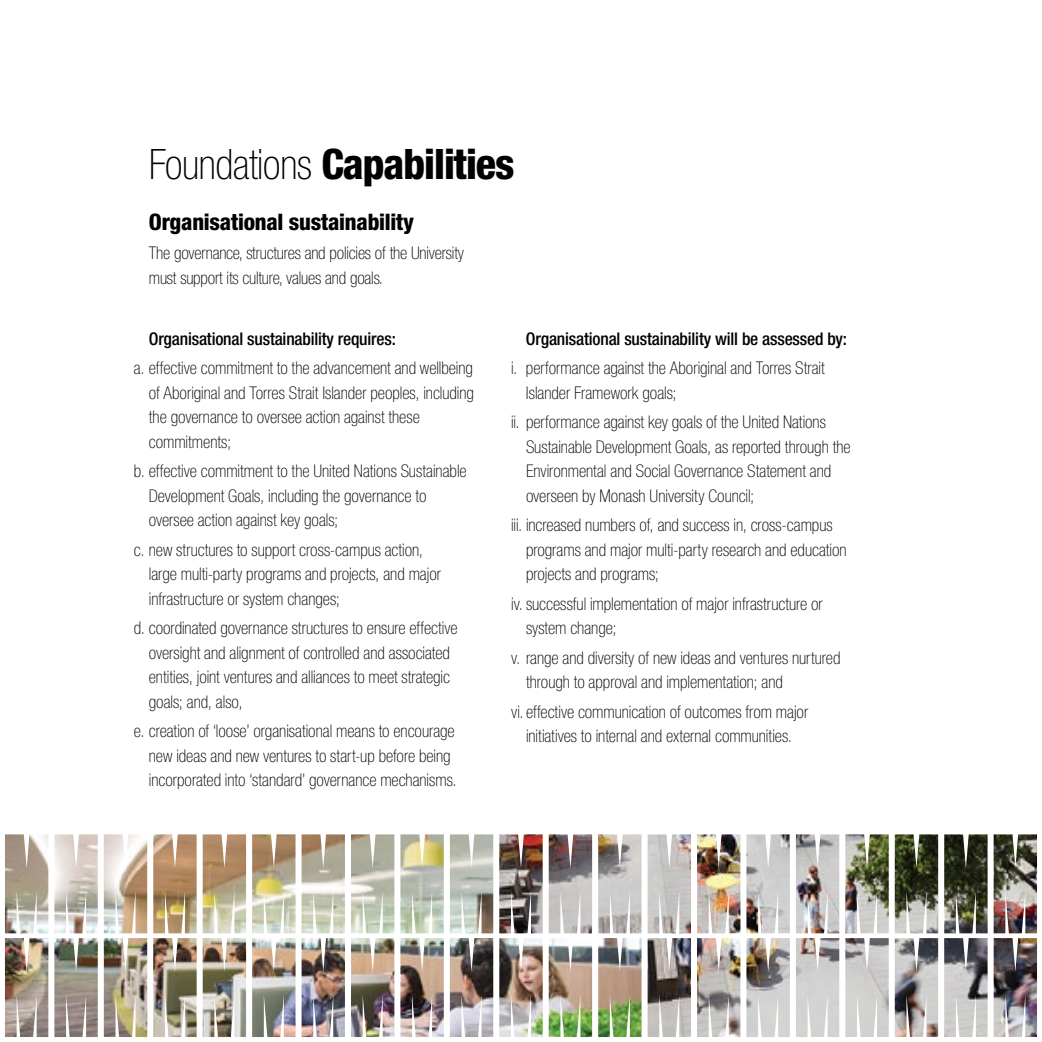
<style>
.page{position:relative;width:1042px;height:1042px;background:#fff}
.page>*{position:absolute;margin:0;border:0;box-sizing:border-box;transform-origin:0 0}
.t1{font:800 condensed 42px "Helvetica Neue LT Std";letter-spacing:-.025em;color:#000}
.t2{font:800 condensed 22.75px "Helvetica Neue LT Std";letter-spacing:-.01em;color:#000}
.t3{font:100 condensed 17.5px/24.5px "Helvetica Neue LT Std";color:#000}
.t4{font:500 condensed 17.5px "Helvetica Neue LT Std";letter-spacing:-.01em;color:#000}
.s1{font-weight:100}
</style>
<div class="page">
<img style="left:5px;top:834px;width:1032px;height:203px">
<h1 class="t1" style="left:149px;top:138px;width:367px"><span class="s1">Foundations</span> Capabilities</h1>
<h2 class="t2" style="left:149px;top:207px;width:267px">Organisational sustainability</h2>
<p class="t3" style="left:149px;top:240px;width:316px">The governance, structures and policies of the University must support its culture, values and goals.</p>
<p class="t4" style="left:149px;top:328px;width:249px">Organisational sustainability requires:</p>
<p class="t3" style="left:149px;top:356px;width:326px;text-indent:-15px">a. effective commitment to the advancement and wellbeing of Aboriginal and Torres Strait Islander peoples, including the governance to oversee action against these commitments;</p>
<p class="t3" style="left:149px;top:459px;width:319px;text-indent:-15px">b. effective commitment to the United Nations Sustainable<br>Development Goals, including the governance to oversee action against key goals;</p>
<p class="t3" style="left:149px;top:537px;width:294px;text-indent:-15px">c. new structures to support cross-campus action, large multi-party programs and projects, and major infrastructure or system changes;</p>
<p class="t3" style="left:149px;top:616px;width:310px;text-indent:-15px">d. coordinated governance structures to ensure effective oversight and alignment of controlled and associated entities, joint ventures and alliances to meet strategic goals; and, also,</p>
<p class="t3" style="left:149px;top:719px;width:309px;text-indent:-15px">e. creation of ‘loose’ organisational means to encourage new ideas and new ventures to start-up before being incorporated into ‘standard’ governance mechanisms.</p>
<p class="t4" style="left:526px;top:328px;width:322px">Organisational sustainability will be assessed by:</p>
<p class="t3" style="left:526px;top:356px;width:300px;text-indent:-15px">i. performance against the Aboriginal and Torres Strait<br>Islander Framework goals;</p>
<p class="t3" style="left:526px;top:410px;width:326px;text-indent:-15px">ii. performance against key goals of the United Nations Sustainable Development Goals, as reported through the Environmental and Social Governance Statement and overseen by Monash University Council;</p>
<p class="t3" style="left:526px;top:513px;width:322px;text-indent:-15px">iii. increased numbers of, and success in, cross-campus programs and major multi-party research and education projects and programs;</p>
<p class="t3" style="left:526px;top:591px;width:298px;text-indent:-15px">iv. successful implementation of major infrastructure or system change;</p>
<p class="t3" style="left:526px;top:645px;width:316px;text-indent:-15px">v. range and diversity of new ideas and ventures nurtured through to approval and implementation; and</p>
<p class="t3" style="left:511px;top:699px;width:299px;text-align:center">vi. effective communication of outcomes from major initiatives to internal and external communities.</p>
</div>
